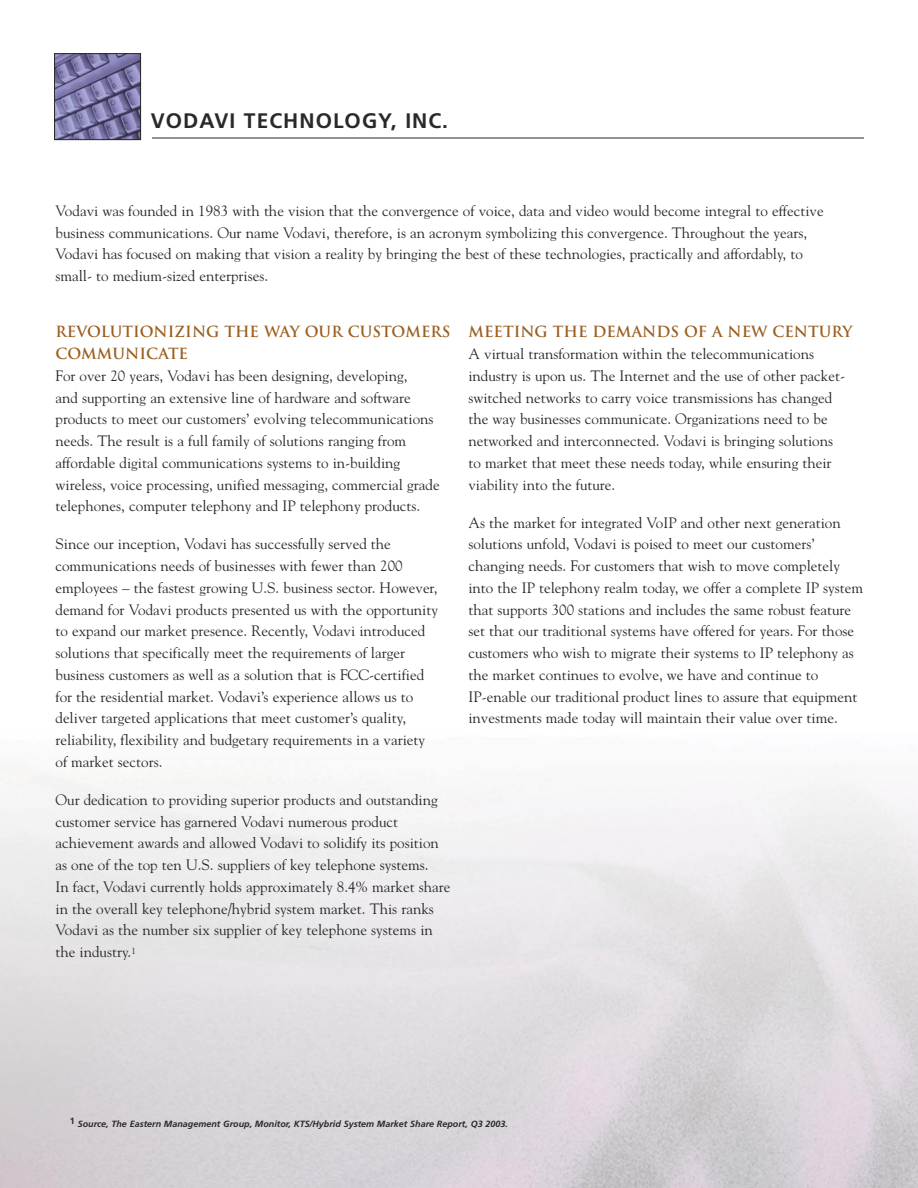
<style>
.page{position:relative;width:918px;height:1188px;background:#fff}
.page>*{position:absolute;margin:0;border:0;box-sizing:border-box;transform-origin:0 0}
.t1{font:700 21px "Frutiger";letter-spacing:.05em;color:#2a2828}
.t2{font:15px/21.8px "Goudy";color:#2a2828}
.t3{font:700 15px/21.8px "Trajan";color:#9b5e1f}
.t4{font:italic 700 9px "Frutiger";color:#2a2828}
</style>
<div class="page">
<img style="left:56px;top:55px;width:83px;height:83px">
<div style="left:54px;top:53px;width:87px;height:87px;border:1px solid #2a2828"></div>
<hr style="left:152px;top:138px;width:712px;height:1px;background:#2a2828">
<h1 class="t1" style="left:151px;top:108px;width:299px">VODAVI TECHNOLOGY, INC.</h1>
<p class="t2" style="left:56px;top:199px;width:770px">Vodavi was founded in 1983 with the vision that the convergence of voice, data and video would become integral to effective business communications. Our name Vodavi, therefore, is an acronym symbolizing this convergence. Throughout the years, Vodavi has focused on making that vision a reality by bringing the best of these technologies, practically and affordably, to small- to medium-sized enterprises.</p>
<p class="t3" style="left:56px;top:321px;width:396px">REVOLUTIONIZING THE WAY OUR CUSTOMERS<br>COMMUNICATE</p>
<p class="t2" style="left:56px;top:364px;width:386px">For over 20 years, Vodavi has been designing, developing,<br>and supporting an extensive line of hardware and software products to meet our customers’ evolving telecommunications needs. The result is a full family of solutions ranging from affordable digital communications systems to in-building wireless, voice processing, unified messaging, commercial grade telephones, computer telephony and IP telephony products.</p>
<p class="t2" style="left:56px;top:533px;width:384px">Since our inception, Vodavi has successfully served the communications needs of businesses with fewer than 200 employees – the fastest growing U.S. business sector. However, demand for Vodavi products presented us with the opportunity to expand our market presence. Recently, Vodavi introduced solutions that specifically meet the requirements of larger business customers as well as a solution that is FCC-certified for the residential market. Vodavi’s experience allows us to deliver targeted applications that meet customer’s quality, reliability, flexibility and budgetary requirements in a variety of market sectors.</p>
<p class="t2" style="left:56px;top:788px;width:396px">Our dedication to providing superior products and outstanding customer service has garnered Vodavi numerous product achievement awards and allowed Vodavi to solidify its position as one of the top ten U.S. suppliers of key telephone systems.<br>In fact, Vodavi currently holds approximately 8.4% market share in the overall key telephone/hybrid system market. This ranks Vodavi as the number six supplier of key telephone systems in the industry.<sup>1</sup></p>
<p class="t3" style="left:468px;top:321px;width:386px">MEETING THE DEMANDS OF A NEW CENTURY</p>
<p class="t2" style="left:468px;top:343px;width:378px">A virtual transformation within the telecommunications industry is upon us. The Internet and the use of other packet&shy;switched networks to carry voice transmissions has changed the way businesses communicate. Organizations need to be networked and interconnected. Vodavi is bringing solutions to market that meet these needs today, while ensuring their viability into the future.</p>
<p class="t2" style="left:468px;top:511px;width:396px">As the market for integrated VoIP and other next generation solutions unfold, Vodavi is poised to meet our customers’ changing needs. For customers that wish to move completely into the IP telephony realm today, we offer a complete IP system that supports 300 stations and includes the same robust feature set that our traditional systems have offered for years. For those customers who wish to migrate their systems to IP telephony as the market continues to evolve, we have and continue to IP-enable our traditional product lines to assure that equipment investments made today will maintain their value over time.</p>
<p class="t4" style="left:70px;top:1118px;width:440px"><sup>1</sup> Source, The Eastern Management Group, Monitor, KTS/Hybrid System Market Share Report, Q3 2003.</p>
</div>
